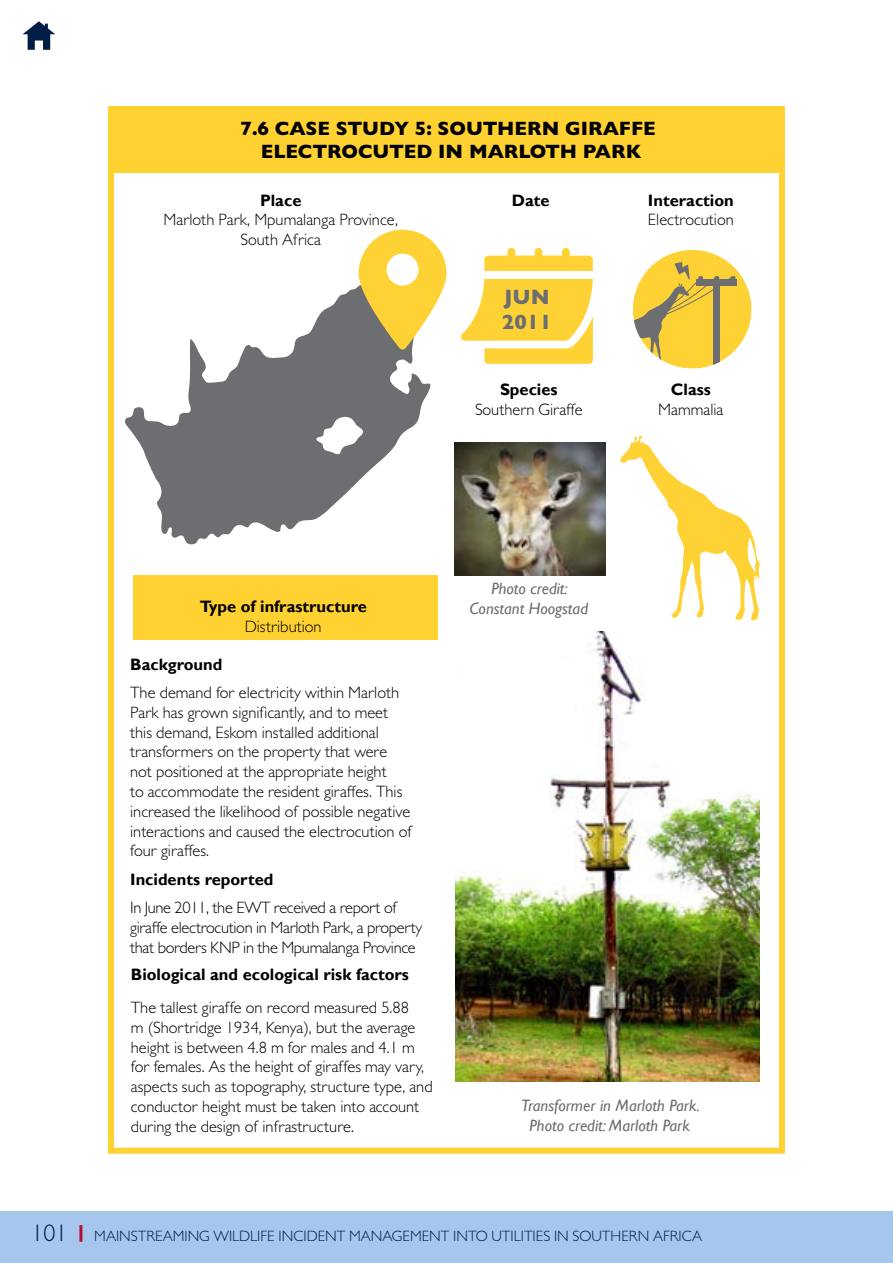
<style>
.page{position:relative;width:893px;height:1263px;background:#fff}
.page>*{position:absolute;margin:0;border:0;box-sizing:border-box;transform-origin:0 0}
.t1{font:800 21px/25.2px "Gill Sans";color:#6d6e71}
.t2{font:800 19.5px/23.4px "Gill Sans";color:#000;text-align:center}
.t3{font:300 16.5px/19.8px "Gill Sans";color:#000}
.t4{font:300 16.5px/19.8px "Gill Sans";letter-spacing:-.02em;color:#000}
.t5{font:700 16.5px "Gill Sans";color:#000}
.t6{font:italic 16.5px/19.8px "Gill Sans";color:#6d6e71;text-align:center}
.t7{font:300 15px "Gill Sans";color:#001e45}
.s1{font-size:24px}
</style>
<div class="page">
<div style="left:633px;top:250px;width:119px;height:118px;background:#fed235;border-radius:50%"></div>
<div style="left:697px;top:280px;width:40px;height:6px;background:#6d6e71"></div>
<svg style="left:633px;top:262px;width:102px;height:106px"></svg>
<img style="left:454px;top:442px;width:151px;height:133px">
<div style="left:108px;top:107px;width:677px;height:66px;background:#ffd131"></div>
<div style="left:108px;top:107px;width:677px;height:1047px;border:6px solid #ffd131"></div>
<div style="left:133px;top:575px;width:305px;height:65px;background:#ffd131"></div>
<svg style="left:461px;top:279px;width:132px;height:85px"></svg>
<svg style="left:484px;top:248px;width:109px;height:23px"></svg>
<svg style="left:620px;top:435px;width:140px;height:186px"></svg>
<img style="left:455px;top:631px;width:305px;height:450px">
<svg style="left:125px;top:286px;width:306px;height:259px;fill:#6d6e71"></svg>
<svg style="left:358px;top:229px;width:89px;height:121px"></svg>
<div style="left:0;top:1211px;width:893px;height:52px;background:#a6c6ed"></div>
<hr style="left:79px;top:1225px;width:3px;height:17px;background:#ba0c2f">
<svg style="left:23px;top:21px;width:32px;height:29px"></svg>
<p class="t2" style="left:240px;top:116px;width:417px">7.6 CASE STUDY 5: SOUTHERN GIRAFFE<br>ELECTROCUTED IN MARLOTH PARK</p>
<p class="t5" style="left:260px;top:190px;width:43px">Place</p>
<p class="t3" style="left:164px;top:210px;width:236px;text-align:center">Marloth Park, Mpumalanga Province,<br>South Africa</p>
<p class="t5" style="left:512px;top:190px;width:39px">Date</p>
<p class="t1" style="left:502px;top:284px;width:51px">JUN<br>2011</p>
<p class="t5" style="left:500px;top:380px;width:59px">Species</p>
<p class="t3" style="left:475px;top:399px;width:109px">Southern Giraffe</p>
<p class="t5" style="left:648px;top:190px;width:87px">Interaction</p>
<p class="t3" style="left:648px;top:210px;width:87px">Electrocution</p>
<p class="t5" style="left:671px;top:380px;width:42px">Class</p>
<p class="t3" style="left:658px;top:399px;width:67px">Mammalia</p>
<p class="t5" style="left:200px;top:596px;width:169px">Type of infrastructure</p>
<p class="t3" style="left:245px;top:616px;width:78px">Distribution</p>
<p class="t5" style="left:130px;top:654px;width:94px">Background</p>
<p class="t3" style="left:130px;top:682px;width:284px">The demand for electricity within Marloth Park has grown significantly, and to meet this demand, Eskom installed additional transformers on the property that were not positioned at the appropriate height<br>to accommodate the resident giraffes. This increased the likelihood of possible negative interactions and caused the electrocution of four giraffes.</p>
<p class="t5" style="left:130px;top:869px;width:145px">Incidents reported</p>
<p class="t4" style="left:130px;top:897px;width:294px">In June 2011, the EWT received a report of giraffe electrocution in Marloth Park, a property that borders KNP in the Mpumalanga Province</p>
<p class="t5" style="left:131px;top:965px;width:280px">Biological and ecological risk factors</p>
<p class="t3" style="left:131px;top:997px;width:303px">The tallest giraffe on record measured 5.88<br>m (Shortridge 1934, Kenya), but the average height is between 4.8 m for males and 4.1 m for females. As the height of giraffes may vary, aspects such as topography, structure type, and conductor height must be taken into account during the design of infrastructure.</p>
<p class="t6" style="left:469px;top:579px;width:120px">Photo credit:<br>Constant Hoogstad</p>
<p class="t6" style="left:521px;top:1096px;width:180px">Transformer in Marloth Park.<br>Photo credit: Marloth Park</p>
<p class="t7" style="left:32px;top:1227px;width:672px"><span class="s1">101</span> MAINSTREAMING WILDLIFE INCIDENT MANAGEMENT INTO UTILITIES IN SOUTHERN AFRICA</p>
</div>
